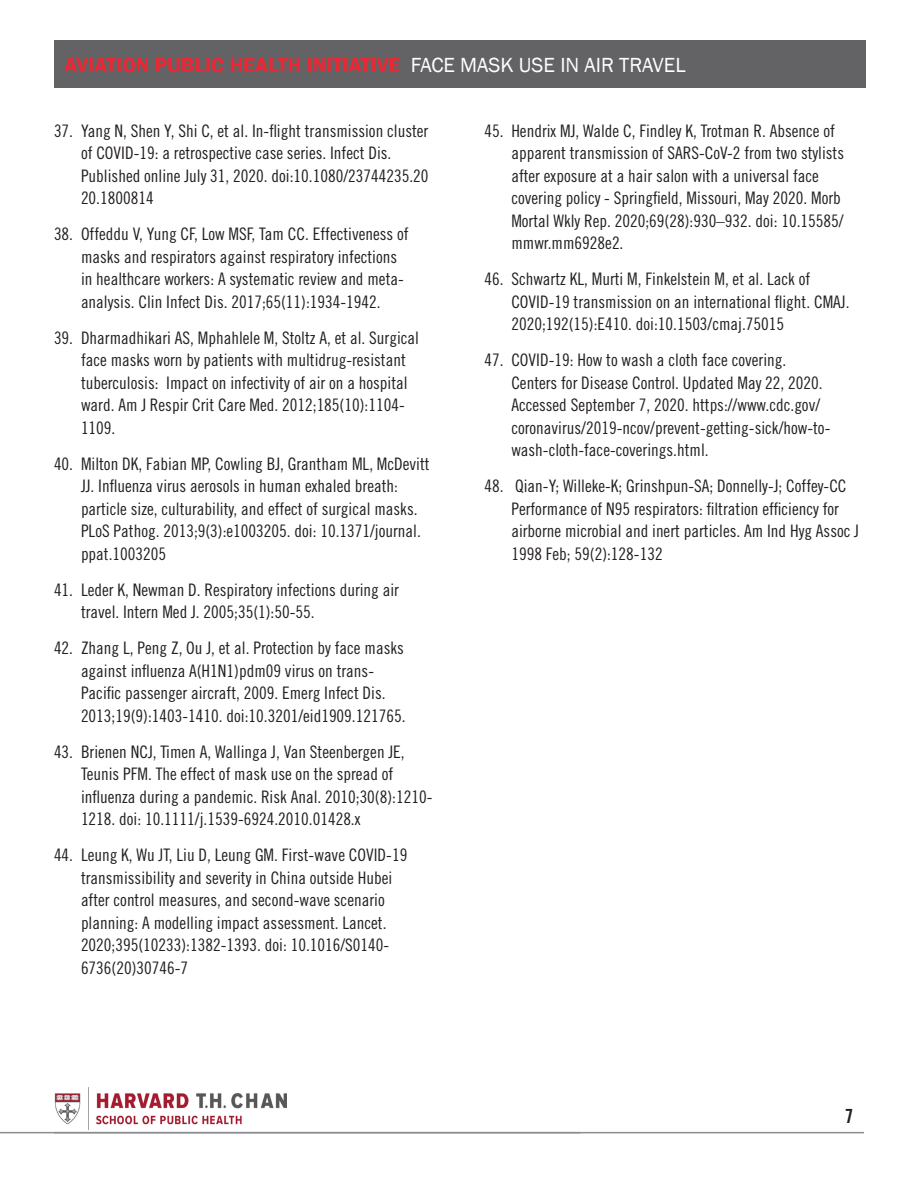
<style>
.page{position:relative;width:918px;height:1188px;background:#fff}
.page>*{position:absolute;margin:0;border:0;box-sizing:border-box;transform-origin:0 0}
.t1{font:600 21px "Franklin Gothic";color:#ea2732}
.subtitle{font:19.5px "Trade Gothic LT Std Bd Cn 20";color:#231f20}
.t2{font:17.25px/22.5px "Trade Gothic LT Std Cn 18";color:#231f20}
.s1{font-weight:400;color:#fff}
</style>
<div class="page">
<div style="left:54px;top:40px;width:812px;height:48px;background:#636366"></div>
<hr style="left:0;top:1132px;width:580px;height:1px;background:#8a8c8f">
<hr style="left:54px;top:1132px;width:810px;height:1px;background:#8a8c8f">
<img style="left:54px;top:1087px;width:233px;height:42px">
<p class="t1" style="left:64px;top:52px;width:623px">AVIATION PUBLIC HEALTH INITIATIVE <span class="s1">FACE MASK USE IN AIR TRAVEL</span></p>
<p class="t2" style="left:81px;top:119px;width:349px;text-indent:-27px">37. Yang N, Shen Y, Shi C, et al. In-flight transmission cluster of COVID-19: a retrospective case series. Infect Dis.<br>Published online July 31, 2020. doi:10.1080/23744235.20<br>20.1800814</p>
<p class="t2" style="left:81px;top:223px;width:329px;text-indent:-27px">38. Offeddu V, Yung CF, Low MSF, Tam CC. Effectiveness of masks and respirators against respiratory infections in healthcare workers: A systematic review and meta&shy;analysis. Clin Infect Dis. 2017;65(11):1934-1942.</p>
<p class="t2" style="left:81px;top:326px;width:340px;text-indent:-27px">39. Dharmadhikari AS, Mphahlele M, Stoltz A, et al. Surgical face masks worn by patients with multidrug-resistant tuberculosis: Impact on infectivity of air on a hospital ward. Am J Respir Crit Care Med. 2012;185(10):1104- 1109.</p>
<p class="t2" style="left:81px;top:452px;width:350px;text-indent:-27px">40. Milton DK, Fabian MP, Cowling BJ, Grantham ML, McDevitt JJ. Influenza virus aerosols in human exhaled breath: particle size, culturability, and effect of surgical masks.<br>PLoS Pathog. 2013;9(3):e1003205. doi: 10.1371/journal. ppat.1003205</p>
<p class="t2" style="left:81px;top:578px;width:320px;text-indent:-27px">41. Leder K, Newman D. Respiratory infections during air travel. Intern Med J. 2005;35(1):50-55.</p>
<p class="t2" style="left:81px;top:637px;width:326px;text-indent:-27px">42. Zhang L, Peng Z, Ou J, et al. Protection by face masks against influenza A(H1N1)pdm09 virus on trans-Pacific passenger aircraft, 2009. Emerg Infect Dis.<br>2013;19(9):1403-1410. doi:10.3201/eid1909.121765.</p>
<p class="t2" style="left:81px;top:740px;width:353px;text-indent:-27px">43. Brienen NCJ, Timen A, Wallinga J, Van Steenbergen JE, Teunis PFM. The effect of mask use on the spread of influenza during a pandemic. Risk Anal. 2010;30(8):1210- 1218. doi: 10.1111/j.1539-6924.2010.01428.x</p>
<p class="t2" style="left:81px;top:844px;width:328px;text-indent:-27px">44. Leung K, Wu JT, Liu D, Leung GM. First-wave COVID-19 transmissibility and severity in China outside Hubei after control measures, and second-wave scenario planning: A modelling impact assessment. Lancet.<br>2020;395(10233):1382-1393. doi: 10.1016/S0140- 6736(20)30746-7</p>
<p class="t2" style="left:511px;top:119px;width:334px;text-indent:-27px">45. Hendrix MJ, Walde C, Findley K, Trotman R. Absence of apparent transmission of SARS-CoV-2 from two stylists after exposure at a hair salon with a universal face covering policy - Springfield, Missouri, May 2020. Morb Mortal Wkly Rep. 2020;69(28):930–932. doi: 10.15585/ mmwr.mm6928e2.</p>
<p class="t2" style="left:511px;top:268px;width:340px;text-indent:-27px">46. Schwartz KL, Murti M, Finkelstein M, et al. Lack of<br>COVID-19 transmission on an international flight. CMAJ.<br>2020;192(15):E410. doi:10.1503/cmaj.75015</p>
<p class="t2" style="left:511px;top:349px;width:321px;text-indent:-27px">47. COVID-19: How to wash a cloth face covering.<br>Centers for Disease Control. Updated May 22, 2020.<br>Accessed September 7, 2020. https://www.cdc.gov/ coronavirus/2019-ncov/prevent-getting-sick/how-to&shy;wash-cloth-face-coverings.html.</p>
<p class="t2" style="left:511px;top:475px;width:349px;text-indent:-27px">48. Qian-Y; Willeke-K; Grinshpun-SA; Donnelly-J; Coffey-CC Performance of N95 respirators: filtration efficiency for airborne microbial and inert particles. Am Ind Hyg Assoc J 1998 Feb; 59(2):128-132</p>
<p class="subtitle" style="left:845px;top:1104px;width:10px">7</p>
</div>
